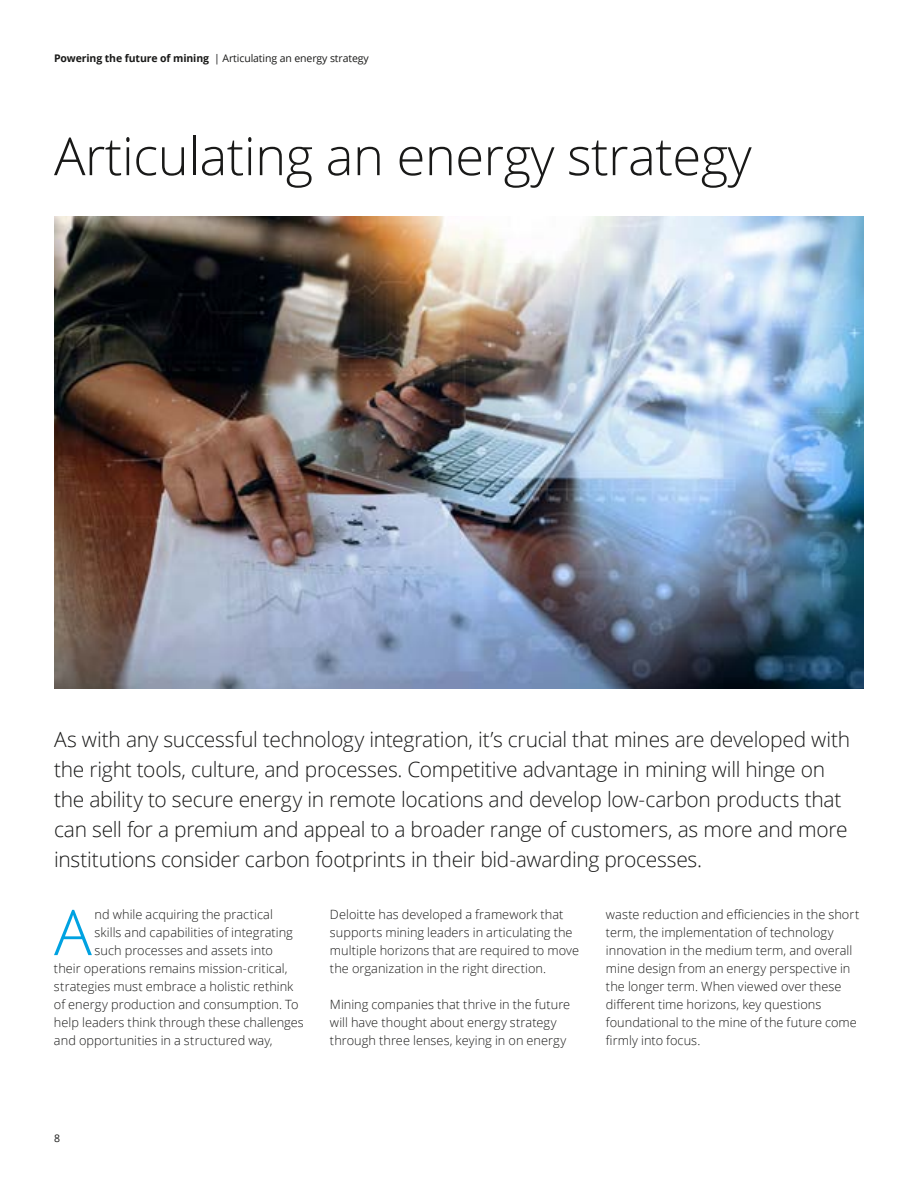
<style>
.page{position:relative;width:918px;height:1188px;background:#fff}
.page>*{position:absolute;margin:0;border:0;box-sizing:border-box;transform-origin:0 0}
.t1{font:300 63.15px "Open Sans";color:#00a2e1}
.t2{font:300 52.5px "Open Sans";letter-spacing:-.01em;color:#191918}
.t3{font:300 21px/30px "Open Sans";letter-spacing:-.015em;color:#191918}
.t4{font:300 12.75px/18px "Open Sans";letter-spacing:.005em;color:#191918}
.t5{font:10.5px "Open Sans";letter-spacing:-.01em;color:#191918}
.s1{font-weight:700}
</style>
<div class="page">
<img style="left:54px;top:217px;width:810px;height:471px">
<p class="t5" style="left:54px;top:51px;width:316px"><span class="s1">Powering the future of mining</span> | Articulating an energy strategy</p>
<h2 class="t2" style="left:54px;top:120px;width:699px">Articulating an energy strategy</h2>
<p class="t3" style="left:54px;top:724px;width:798px">As with any successful technology integration, it’s crucial that mines are developed with the right tools, culture, and processes. Competitive advantage in mining will hinge on the ability to secure energy in remote locations and develop low-carbon products that can sell for a premium and appeal to a broader range of customers, as more and more institutions consider carbon footprints in their bid-awarding processes.</p>
<h1 class="t1" style="left:54px;top:889px;width:39px">A</h1>
<p class="t4" style="left:95px;top:905px;width:180px">nd while acquiring the practical</p>
<p class="t4" style="left:95px;top:923px;width:200px">skills and capabilities of integrating</p>
<p class="t4" style="left:95px;top:941px;width:180px">such processes and assets into</p>
<p class="t4" style="left:54px;top:959px;width:235px">their operations remains mission-critical,</p>
<p class="t4" style="left:54px;top:977px;width:241px">strategies must embrace a holistic rethink</p>
<p class="t4" style="left:54px;top:995px;width:246px">of energy production and consumption. To</p>
<p class="t4" style="left:54px;top:1013px;width:251px">help leaders think through these challenges</p>
<p class="t4" style="left:54px;top:1031px;width:220px">and opportunities in a structured way,</p>
<p class="t4" style="left:330px;top:905px;width:251px">Deloitte has developed a framework that supports mining leaders in articulating the multiple horizons that are required to move the organization in the right direction.</p>
<p class="t4" style="left:330px;top:995px;width:242px">Mining companies that thrive in the future will have thought about energy strategy through three lenses, keying in on energy</p>
<p class="t4" style="left:606px;top:905px;width:255px">waste reduction and efficiencies in the short term, the implementation of technology innovation in the medium term, and overall mine design from an energy perspective in the longer term. When viewed over these different time horizons, key questions foundational to the mine of the future come firmly into focus.</p>
<p class="t5" style="left:54px;top:1131px;width:8px">8</p>
</div>
